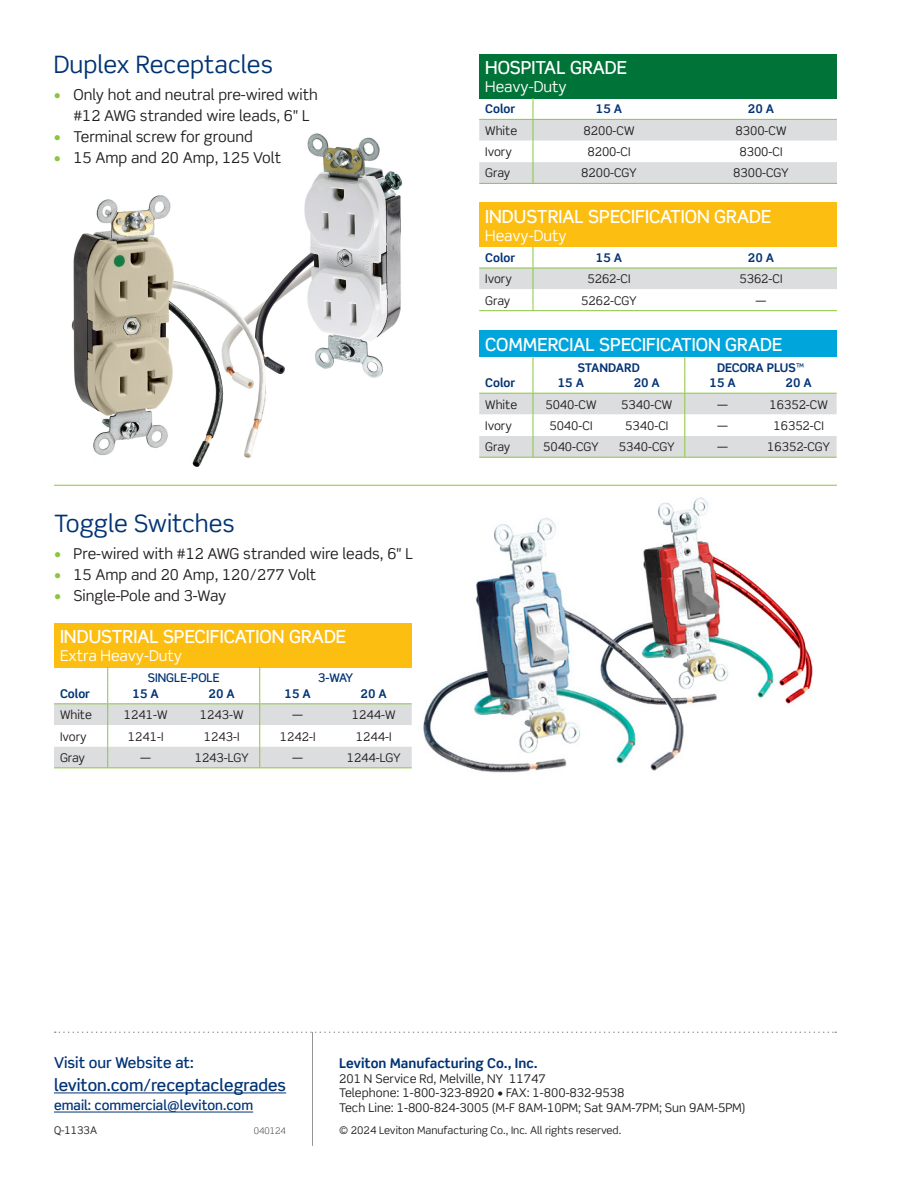
<style>
.page{position:relative;width:918px;height:1188px;background:#fff}
.page>*{position:absolute;margin:0;border:0;box-sizing:border-box;transform-origin:0 0}
.t1{font:24px "Scene Std";color:#013374}
.t2{font:500 18px "Scene Std";color:#fff}
.t3{font:500 16.5px "Scene Std";color:#013374}
.t4{font:15px/21px "Scene Std";color:#231f20}
.t5{font:15px "Scene Std";color:#fff}
.t6{font:500 15px "Scene Std";color:#013374}
.t7{font:700 13.5px "Scene Std";color:#013374}
.t8{font:500 13.5px "Scene Std";color:#013374}
.t9{font:12px/14.4px "Scene Std";color:#231f20}
.t10{font:700 12px "Scene Std";color:#033375}
.t11{font:700 12px "Scene Std";color:#013374}
.t12{font:500 12px "Scene Std";color:#013374}
.t13{font:10.5px "Scene Std";color:#231f20}
.t14{font:300 9px "Scene Std";color:#231f20}
.s1{color:#8bc63e}
.s2{font-weight:400}
</style>
<div class="page">
<img style="left:54px;top:195px;width:277px;height:290px">
<img style="left:187px;top:133px;width:215px;height:259px">
<div style="left:479px;top:203px;width:358px;height:44px;background:#fdbe12"></div>
<svg style="left:479px;top:247px;width:358px;height:63px"></svg>
<hr style="left:479px;top:310px;width:54px;height:1px;background:#8bc63e">
<hr style="left:533px;top:310px;width:152px;height:1px;background:#8bc63e">
<hr style="left:685px;top:310px;width:152px;height:1px;background:#8bc63e">
<hr style="left:479px;top:268px;width:54px;height:1px;background:#8bc63e">
<hr style="left:533px;top:268px;width:152px;height:1px;background:#8bc63e">
<hr style="left:685px;top:268px;width:152px;height:1px;background:#8bc63e">
<div style="left:479px;top:330px;width:358px;height:27px;background:#00a6db"></div>
<svg style="left:479px;top:357px;width:358px;height:100px"></svg>
<hr style="left:479px;top:393px;width:54px;height:1px;background:#8bc63e">
<hr style="left:533px;top:393px;width:76px;height:1px;background:#8bc63e">
<hr style="left:609px;top:393px;width:76px;height:1px;background:#8bc63e">
<hr style="left:685px;top:393px;width:76px;height:1px;background:#8bc63e">
<hr style="left:761px;top:393px;width:76px;height:1px;background:#8bc63e">
<hr style="left:479px;top:457px;width:54px;height:1px;background:#8bc63e">
<hr style="left:533px;top:457px;width:76px;height:1px;background:#8bc63e">
<hr style="left:609px;top:457px;width:76px;height:1px;background:#8bc63e">
<hr style="left:685px;top:457px;width:76px;height:1px;background:#8bc63e">
<hr style="left:761px;top:457px;width:76px;height:1px;background:#8bc63e">
<div style="left:479px;top:54px;width:358px;height:44px;background:#007438"></div>
<svg style="left:479px;top:98px;width:358px;height:85px"></svg>
<hr style="left:479px;top:183px;width:54px;height:1px;background:#8bc63e">
<hr style="left:533px;top:183px;width:152px;height:1px;background:#8bc63e">
<hr style="left:685px;top:183px;width:152px;height:1px;background:#8bc63e">
<hr style="left:479px;top:119px;width:54px;height:1px;background:#8bc63e">
<hr style="left:533px;top:119px;width:152px;height:1px;background:#8bc63e">
<hr style="left:685px;top:119px;width:152px;height:1px;background:#8bc63e">
<img style="left:154px;top:268px;width:113px;height:131px">
<div style="left:54px;top:623px;width:358px;height:44px;background:#fdbe12"></div>
<svg style="left:54px;top:667px;width:358px;height:100px"></svg>
<hr style="left:54px;top:767px;width:54px;height:1px;background:#8bc63e">
<hr style="left:108px;top:767px;width:76px;height:1px;background:#8bc63e">
<hr style="left:184px;top:767px;width:76px;height:1px;background:#8bc63e">
<hr style="left:260px;top:767px;width:76px;height:1px;background:#8bc63e">
<hr style="left:336px;top:767px;width:76px;height:1px;background:#8bc63e">
<hr style="left:54px;top:703px;width:54px;height:1px;background:#8bc63e">
<hr style="left:108px;top:703px;width:76px;height:1px;background:#8bc63e">
<hr style="left:184px;top:703px;width:76px;height:1px;background:#8bc63e">
<hr style="left:260px;top:703px;width:76px;height:1px;background:#8bc63e">
<hr style="left:336px;top:703px;width:76px;height:1px;background:#8bc63e">
<hr style="left:54px;top:485px;width:783px;height:1px;background:#8bc63e">
<img style="left:423px;top:518px;width:261px;height:255px">
<img style="left:598px;top:497px;width:215px;height:226px">
<img style="left:596px;top:627px;width:87px;height:99px">
<svg style="left:55px;top:1032px;width:781px;height:1px"></svg>
<hr style="left:54px;top:1093px;width:232px;height:1px;background:#013374">
<hr style="left:54px;top:1112px;width:199px;height:1px;background:#013374">
<hr style="left:312px;top:1032px;width:1px;height:114px;background:#939598">
<p class="t1" style="left:54px;top:49px;width:221px">Duplex Receptacles</p>
<p class="t4" style="left:73px;top:84px;width:246px;text-indent:-20px"><span class="s1">•</span> Only hot and neutral pre-wired with #12 AWG stranded wire leads, 6" L</p>
<p class="t4" style="left:54px;top:126px;width:200px"><span class="s1">•</span> Terminal screw for ground</p>
<p class="t4" style="left:54px;top:147px;width:229px"><span class="s1">•</span> 15 Amp and 20 Amp, 125 Volt</p>
<p class="t1" style="left:54px;top:508px;width:183px">Toggle Switches</p>
<p class="t4" style="left:54px;top:543px;width:361px"><span class="s1">•</span> Pre-wired with #12 AWG stranded wire leads, 6" L</p>
<p class="t4" style="left:54px;top:564px;width:264px"><span class="s1">•</span> 15 Amp and 20 Amp, 120/277 Volt</p>
<p class="t4" style="left:54px;top:585px;width:174px"><span class="s1">•</span> Single-Pole and 3-Way</p>
<p class="t2" style="left:60px;top:625px;width:288px">INDUSTRIAL SPECIFICATION GRADE</p>
<p class="t5" style="left:60px;top:646px;width:124px">Extra Heavy-Duty</p>
<p class="t12" style="left:148px;top:671px;width:73px">SINGLE-POLE</p>
<p class="t12" style="left:318px;top:671px;width:37px">3-WAY</p>
<p class="t11" style="left:60px;top:686px;width:32px">Color</p>
<p class="t11" style="left:133px;top:686px;width:28px">15 A</p>
<p class="t11" style="left:209px;top:686px;width:28px">20 A</p>
<p class="t11" style="left:285px;top:686px;width:28px">15 A</p>
<p class="t11" style="left:361px;top:686px;width:28px">20 A</p>
<p class="t9" style="left:60px;top:708px;width:33px">White</p>
<p class="t9" style="left:124px;top:708px;width:45px">1241-W</p>
<p class="t9" style="left:200px;top:708px;width:45px">1243-W</p>
<p class="t9" style="left:292px;top:708px;width:12px">—</p>
<p class="t9" style="left:352px;top:708px;width:45px">1244-W</p>
<p class="t9" style="left:60px;top:729px;width:28px">Ivory</p>
<p class="t9" style="left:128px;top:729px;width:37px">1241-I</p>
<p class="t9" style="left:204px;top:729px;width:37px">1243-I</p>
<p class="t9" style="left:280px;top:729px;width:37px">1242-I</p>
<p class="t9" style="left:356px;top:729px;width:37px">1244-I</p>
<p class="t9" style="left:60px;top:750px;width:27px">Gray</p>
<p class="t9" style="left:140px;top:750px;width:12px">—</p>
<p class="t9" style="left:195px;top:750px;width:56px">1243-LGY</p>
<p class="t9" style="left:292px;top:750px;width:12px">—</p>
<p class="t9" style="left:347px;top:750px;width:56px">1244-LGY</p>
<p class="t2" style="left:485px;top:56px;width:143px">HOSPITAL GRADE</p>
<p class="t5" style="left:485px;top:77px;width:83px">Heavy-Duty</p>
<p class="t10" style="left:485px;top:102px;width:32px">Color</p>
<p class="t10" style="left:596px;top:102px;width:28px">15 A</p>
<p class="t10" style="left:748px;top:102px;width:28px">20 A</p>
<p class="t9" style="left:485px;top:123px;width:33px">White</p>
<p class="t9" style="left:583px;top:123px;width:53px">8200-CW</p>
<p class="t9" style="left:735px;top:123px;width:53px">8300-CW</p>
<p class="t9" style="left:485px;top:144px;width:28px">Ivory</p>
<p class="t9" style="left:587px;top:144px;width:45px">8200-CI</p>
<p class="t9" style="left:739px;top:144px;width:45px">8300-CI</p>
<p class="t9" style="left:485px;top:166px;width:27px">Gray</p>
<p class="t9" style="left:581px;top:166px;width:57px">8200-CGY</p>
<p class="t9" style="left:733px;top:166px;width:57px">8300-CGY</p>
<p class="t2" style="left:485px;top:205px;width:288px">INDUSTRIAL SPECIFICATION GRADE</p>
<p class="t5" style="left:485px;top:226px;width:83px">Heavy-Duty</p>
<p class="t10" style="left:485px;top:250px;width:32px">Color</p>
<p class="t10" style="left:596px;top:250px;width:28px">15 A</p>
<p class="t10" style="left:748px;top:250px;width:28px">20 A</p>
<p class="t9" style="left:485px;top:272px;width:28px">Ivory</p>
<p class="t9" style="left:587px;top:272px;width:45px">5262-CI</p>
<p class="t9" style="left:739px;top:272px;width:45px">5362-CI</p>
<p class="t9" style="left:485px;top:293px;width:27px">Gray</p>
<p class="t9" style="left:581px;top:293px;width:57px">5262-CGY</p>
<p class="t9" style="left:756px;top:293px;width:12px">—</p>
<p class="t2" style="left:485px;top:333px;width:299px">COMMERCIAL SPECIFICATION GRADE</p>
<p class="t10" style="left:578px;top:360px;width:63px">STANDARD</p>
<p class="t10" style="left:717px;top:360px;width:89px">DECORA PLUS<span class="s2">™</span></p>
<p class="t10" style="left:485px;top:375px;width:32px">Color</p>
<p class="t10" style="left:558px;top:375px;width:28px">15 A</p>
<p class="t10" style="left:634px;top:375px;width:28px">20 A</p>
<p class="t10" style="left:710px;top:375px;width:28px">15 A</p>
<p class="t10" style="left:786px;top:375px;width:28px">20 A</p>
<p class="t9" style="left:485px;top:397px;width:33px">White</p>
<p class="t9" style="left:545px;top:397px;width:53px">5040-CW</p>
<p class="t9" style="left:621px;top:397px;width:53px">5340-CW</p>
<p class="t9" style="left:717px;top:397px;width:12px">—</p>
<p class="t9" style="left:769px;top:397px;width:60px">16352-CW</p>
<p class="t9" style="left:485px;top:418px;width:28px">Ivory</p>
<p class="t9" style="left:549px;top:418px;width:45px">5040-CI</p>
<p class="t9" style="left:625px;top:418px;width:45px">5340-CI</p>
<p class="t9" style="left:717px;top:418px;width:12px">—</p>
<p class="t9" style="left:773px;top:418px;width:52px">16352-CI</p>
<p class="t9" style="left:485px;top:440px;width:27px">Gray</p>
<p class="t9" style="left:543px;top:440px;width:57px">5040-CGY</p>
<p class="t9" style="left:619px;top:440px;width:57px">5340-CGY</p>
<p class="t9" style="left:717px;top:440px;width:12px">—</p>
<p class="t9" style="left:767px;top:440px;width:65px">16352-CGY</p>
<p class="t6" style="left:54px;top:1054px;width:141px">Visit our Website at:</p>
<p class="t3" style="left:54px;top:1075px;width:234px">leviton.com/receptaclegrades</p>
<p class="t8" style="left:54px;top:1097px;width:201px">email: commercial@leviton.com</p>
<p class="t13" style="left:54px;top:1124px;width:45px">Q-1133A</p>
<p class="t14" style="left:254px;top:1126px;width:33px">040124</p>
<p class="t7" style="left:339px;top:1055px;width:200px">Leviton Manufacturing Co., Inc.</p>
<p class="t9" style="left:339px;top:1071px;width:208px">201 N Service Rd, Melville, NY 11747</p>
<p class="t9" style="left:339px;top:1086px;width:408px">Telephone: 1-800-323-8920 • FAX: 1-800-832-9538<br>Tech Line: 1-800-824-3005 (M-F 8AM-10PM; Sat 9AM-7PM; Sun 9AM-5PM)</p>
<p class="t13" style="left:339px;top:1124px;width:284px">© 2024 Leviton Manufacturing Co., Inc. All rights reserved.</p>
</div>
